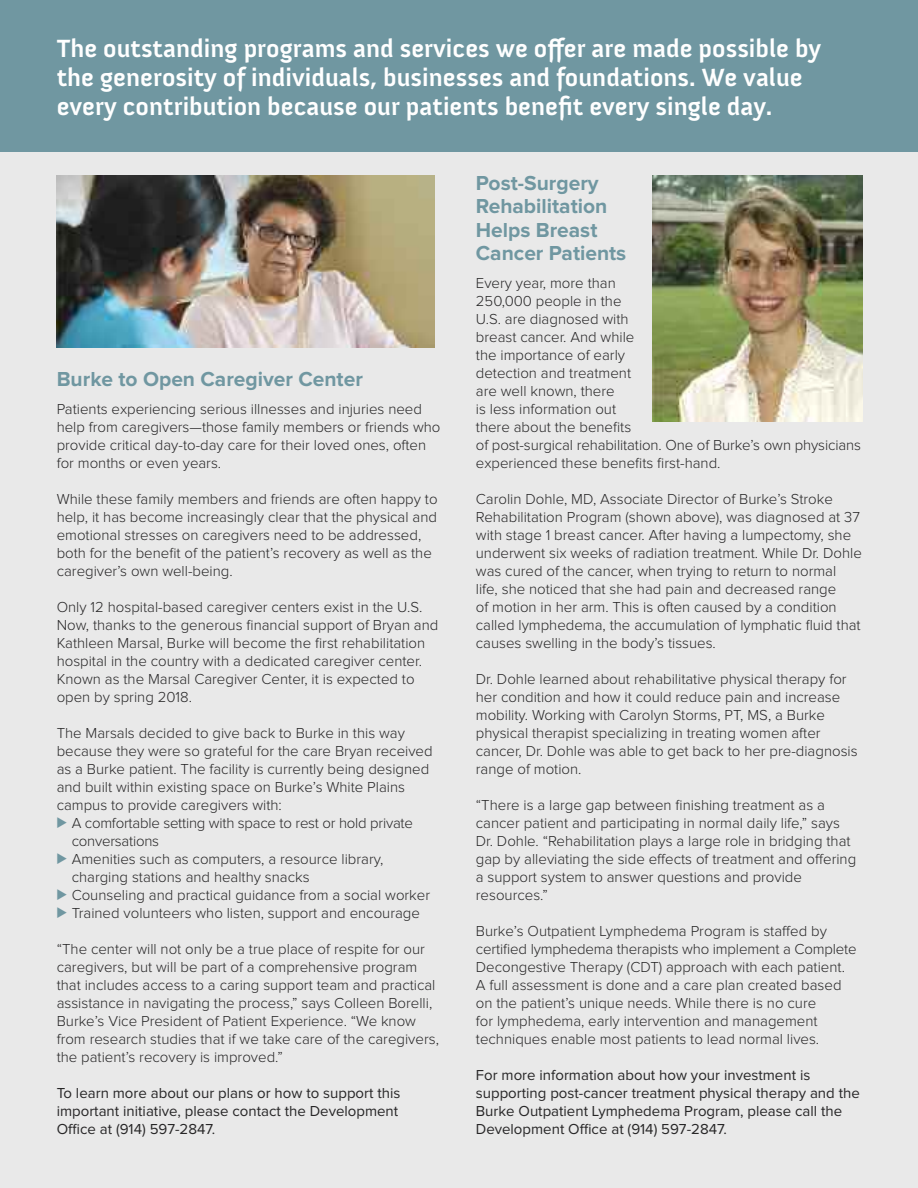
<style>
.page{position:relative;width:918px;height:1188px;background:#fff}
.page>*{position:absolute;margin:0;border:0;box-sizing:border-box;transform-origin:0 0}
.t1{font:700 25.5px/28.8px "Anivers";color:#fff}
.t2{font:700 21px/23.2px "Proxima Nova";color:#7097a1}
.t3{font:300 15px/18px "Proxima Nova";color:#272627}
.t4{font:15px/18px "Proxima Nova";color:#272627}
.s1{font-family:"Pictograph One";font-weight:400;color:#7097a1}
</style>
<div class="page">
<div style="left:0;top:93px;width:918px;height:1095px;background:#e9e9e9"></div>
<div style="left:0;top:0;width:918px;height:152px;background:#7097a1"></div>
<hr style="left:0;top:0;width:1px;height:1188px;background:#a7614a">
<img style="left:57px;top:176px;width:378px;height:172px">
<img style="left:653px;top:176px;width:210px;height:246px">
<h1 class="t1" style="left:57px;top:37px;width:766px">The outstanding programs and services we offer are made possible by the generosity of individuals, businesses and foundations. We value every contribution because our patients benefit every single day.</h1>
<h2 class="t2" style="left:57px;top:369px;width:308px">Burke to Open Caregiver Center</h2>
<p class="t3" style="left:57px;top:401px;width:385px">Patients experiencing serious illnesses and injuries need help from caregivers—those family members or friends who provide critical day-to-day care for their loved ones, often for months or even years.</p>
<p class="t3" style="left:57px;top:491px;width:382px">While these family members and friends are often happy to help, it has become increasingly clear that the physical and emotional stresses on caregivers need to be addressed, both for the benefit of the patient’s recovery as well as the caregiver’s own well-being.</p>
<p class="t3" style="left:57px;top:599px;width:383px">Only 12 hospital-based caregiver centers exist in the U.S.<br>Now, thanks to the generous financial support of Bryan and Kathleen Marsal, Burke will become the first rehabilitation hospital in the country with a dedicated caregiver center.<br>Known as the Marsal Caregiver Center, it is expected to open by spring 2018.</p>
<p class="t3" style="left:57px;top:725px;width:350px">The Marsals decided to give back to Burke in this way</p>
<p class="t3" style="left:57px;top:743px;width:378px">because they were so grateful for the care Bryan received</p>
<p class="t3" style="left:57px;top:761px;width:374px">as a Burke patient. The facility is currently being designed</p>
<p class="t3" style="left:57px;top:779px;width:350px">and built within existing space on Burke’s White Plains</p>
<p class="t3" style="left:57px;top:797px;width:227px">campus to provide caregivers with:</p>
<p class="t3" style="left:57px;top:815px;width:358px"><span class="s1">&gt;</span> A comfortable setting with space to rest or hold private</p>
<p class="t3" style="left:72px;top:833px;width:89px">conversations</p>
<p class="t3" style="left:57px;top:851px;width:328px"><span class="s1">&gt;</span> Amenities such as computers, a resource library,</p>
<p class="t3" style="left:72px;top:869px;width:239px">charging stations and healthy snacks</p>
<p class="t3" style="left:57px;top:887px;width:375px"><span class="s1">&gt;</span> Counseling and practical guidance from a social worker</p>
<p class="t3" style="left:57px;top:905px;width:365px"><span class="s1">&gt;</span> Trained volunteers who listen, support and encourage</p>
<p class="t3" style="left:57px;top:941px;width:384px">“The center will not only be a true place of respite for our caregivers, but will be part of a comprehensive program that includes access to a caring support team and practical assistance in navigating the process,” says Colleen Borelli, Burke’s Vice President of Patient Experience. “We know from research studies that if we take care of the caregivers, the patient’s recovery is improved.”</p>
<p class="t4" style="left:57px;top:1085px;width:345px">To learn more about our plans or how to support this important initiative, please contact the Development<br>Office at (914) 597-2847.</p>
<h2 class="t2" style="left:476px;top:173px;width:152px">Post-Surgery<br>Rehabilitation<br>Helps Breast<br>Cancer Patients</h2>
<p class="t3" style="left:476px;top:275px;width:387px">Every year, more than<br>250,000 people in the<br>U.S. are diagnosed with<br>breast cancer. And while<br>the importance of early<br>detection and treatment<br>are well known, there<br>is less information out<br>there about the benefits<br>of post-surgical rehabilitation. One of Burke’s own physicians experienced these benefits first-hand.</p>
<p class="t3" style="left:476px;top:491px;width:388px">Carolin Dohle, MD, Associate Director of Burke’s Stroke Rehabilitation Program (shown above), was diagnosed at 37 with stage 1 breast cancer. After having a lumpectomy, she underwent six weeks of radiation treatment. While Dr. Dohle was cured of the cancer, when trying to return to normal life, she noticed that she had pain and decreased range<br>of motion in her arm. This is often caused by a condition called lymphedema, the accumulation of lymphatic fluid that causes swelling in the body’s tissues.</p>
<p class="t3" style="left:476px;top:671px;width:383px">Dr. Dohle learned about rehabilitative physical therapy for her condition and how it could reduce pain and increase mobility. Working with Carolyn Storms, PT, MS, a Burke physical therapist specializing in treating women after cancer, Dr. Dohle was able to get back to her pre-diagnosis range of motion.</p>
<p class="t3" style="left:476px;top:797px;width:382px">“There is a large gap between finishing treatment as a cancer patient and participating in normal daily life,” says Dr. Dohle. “Rehabilitation plays a large role in bridging that gap by alleviating the side effects of treatment and offering a support system to answer questions and provide resources.”</p>
<p class="t3" style="left:476px;top:923px;width:382px">Burke’s Outpatient Lymphedema Program is staffed by certified lymphedema therapists who implement a Complete Decongestive Therapy (CDT) approach with each patient.<br>A full assessment is done and a care plan created based on the patient’s unique needs. While there is no cure<br>for lymphedema, early intervention and management techniques enable most patients to lead normal lives.</p>
<p class="t4" style="left:476px;top:1067px;width:386px">For more information about how your investment is supporting post-cancer treatment physical therapy and the Burke Outpatient Lymphedema Program, please call the Development Office at (914) 597-2847.</p>
</div>
